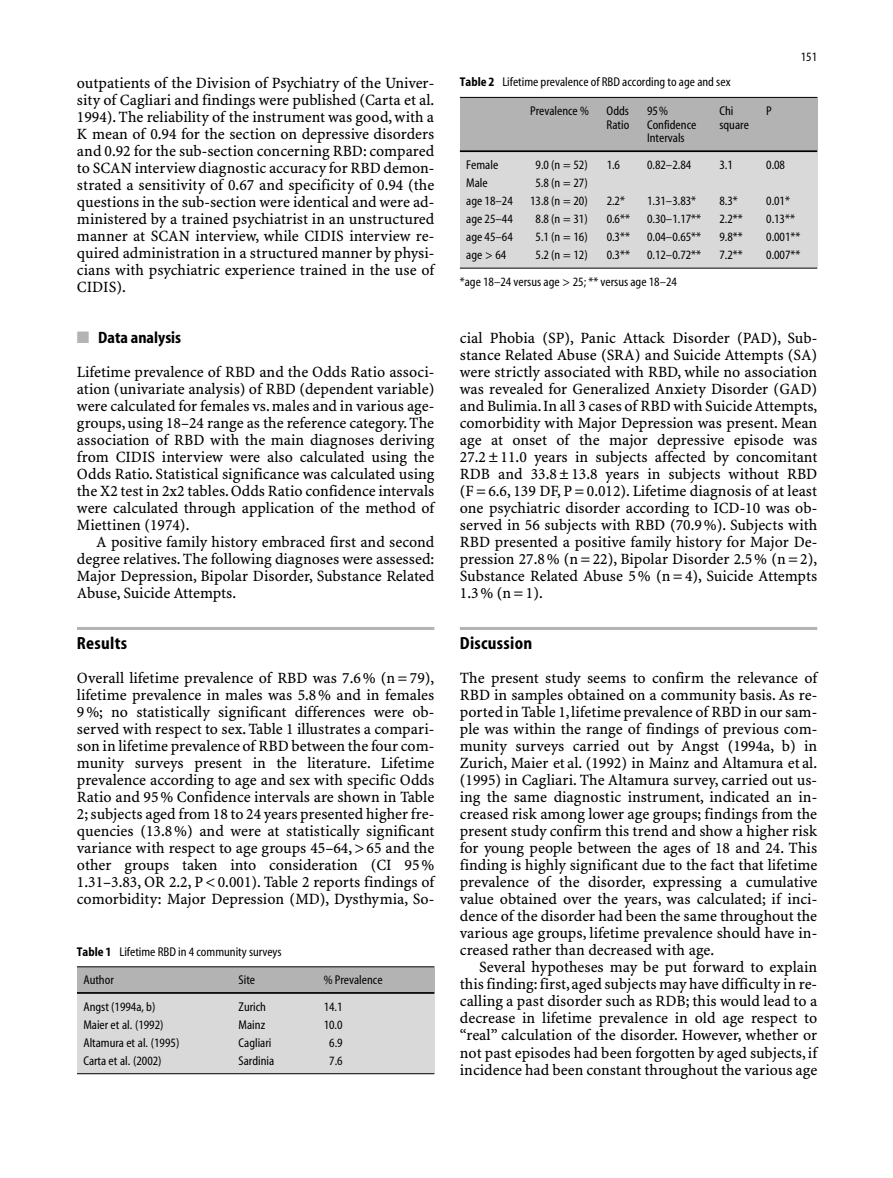
<style>
.page{position:relative;width:893px;height:1178px;background:#fff}
.page>*{position:absolute;margin:0;border:0;box-sizing:border-box;transform-origin:0 0}
.t1{font:17.7px "Myriad CB";letter-spacing:.015em;color:#000}
.t2{font:16.5px "Myriad CB";color:#000}
.t3{font:15.75px/17px "S Minion Plus Tab";color:#000;text-align:justify}
.t4{font:12.75px "Myriad CR";color:#000}
.s1{color:#b3b3b3}
.s2{font-family:"Myriad CB"}
</style>
<div class="page">
<hr style="left:77px;top:627px;width:357px;height:3px;background:#b3b3b3">
<hr style="left:460px;top:627px;width:357px;height:3px;background:#b3b3b3">
<div style="left:77px;top:993px;width:357px;height:80px;background:#d9d9d9"></div>
<div style="left:77px;top:966px;width:357px;height:26px;background:#b3b3b3"></div>
<hr style="left:77px;top:966px;width:357px;height:1px;background:#000">
<hr style="left:77px;top:992px;width:357px;height:1px;background:#000">
<hr style="left:77px;top:1073px;width:357px;height:1px;background:#000">
<div style="left:460px;top:151px;width:357px;height:117px;background:#d9d9d9"></div>
<div style="left:460px;top:97px;width:357px;height:54px;background:#b3b3b3"></div>
<hr style="left:460px;top:97px;width:357px;height:1px;background:#000">
<hr style="left:460px;top:150px;width:357px;height:2px;background:#000">
<hr style="left:460px;top:268px;width:357px;height:1px;background:#000">
<p class="t3" style="left:77px;top:75px;width:359px">outpatients of the Division of Psychiatry of the Univer&shy;sity of Cagliari and findings were published (Carta et al.<br>1994). The reliability of the instrument was good, with a K mean of 0.94 for the section on depressive disorders and 0.92 for the sub-section concerning RBD: compared to SCAN interview diagnostic accuracy for RBD demon&shy;strated a sensitivity of 0.67 and specificity of 0.94 (the questions in the sub-section were identical and were ad&shy;ministered by a trained psychiatrist in an unstructured manner at SCAN interview, while CIDIS interview re&shy;quired administration in a structured manner by physi&shy;cians with psychiatric experience trained in the use of CIDIS).</p>
<p class="t2" style="left:77px;top:331px;width:106px"><span class="s1">■</span> Data analysis</p>
<p class="t3" style="left:77px;top:364px;width:359px">Lifetime prevalence of RBD and the Odds Ratio associ&shy;ation (univariate analysis) of RBD (dependent variable) were calculated for females vs. males and in various age&shy;groups, using 18–24 range as the reference category. The association of RBD with the main diagnoses deriving from CIDIS interview were also calculated using the Odds Ratio. Statistical significance was calculated using the X2 test in 2x2 tables. Odds Ratio confidence intervals were calculated through application of the method of Miettinen (1974).</p>
<p class="t3" style="left:77px;top:535px;width:359px;text-indent:19px">A positive family history embraced first and second degree relatives. The following diagnoses were assessed:<br>Major Depression, Bipolar Disorder, Substance Related Abuse, Suicide Attempts.</p>
<p class="t1" style="left:77px;top:636px;width:52px">Results</p>
<p class="t3" style="left:77px;top:671px;width:359px">Overall lifetime prevalence of RBD was 7.6 % (n = 79), lifetime prevalence in males was 5.8 % and in females 9 %; no statistically significant differences were ob&shy;served with respect to sex. Table 1 illustrates a compari&shy;son in lifetime prevalence of RBD between the four com&shy;munity surveys present in the literature. Lifetime prevalence according to age and sex with specific Odds Ratio and 95 % Confidence intervals are shown in Table 2; subjects aged from 18 to 24 years presented higher fre&shy;quencies (13.8 %) and were at statistically significant variance with respect to age groups 45–64, &gt; 65 and the other groups taken into consideration (CI 95 % 1.31–3.83, OR 2.2, P &lt; 0.001). Table 2 reports findings of comorbidity: Major Depression (MD), Dysthymia, So-</p>
<p class="t4" style="left:77px;top:946px;width:206px"><span class="s2">Table 1</span> Lifetime RBD in 4 community surveys</p>
<p class="t4" style="left:83px;top:975px;width:32px">Author</p>
<p class="t4" style="left:239px;top:975px;width:18px">Site</p>
<p class="t4" style="left:324px;top:975px;width:60px">% Prevalence</p>
<p class="t4" style="left:83px;top:1001px;width:74px">Angst (1994a, b)</p>
<p class="t4" style="left:239px;top:1001px;width:29px">Zurich</p>
<p class="t4" style="left:324px;top:1001px;width:20px">14.1</p>
<p class="t4" style="left:83px;top:1019px;width:82px">Maier et al. (1992)</p>
<p class="t4" style="left:239px;top:1019px;width:28px">Mainz</p>
<p class="t4" style="left:324px;top:1019px;width:20px">10.0</p>
<p class="t4" style="left:83px;top:1038px;width:97px">Altamura et al. (1995)</p>
<p class="t4" style="left:239px;top:1038px;width:34px">Cagliari</p>
<p class="t4" style="left:329px;top:1038px;width:15px">6.9</p>
<p class="t4" style="left:83px;top:1056px;width:80px">Carta et al. (2002)</p>
<p class="t4" style="left:239px;top:1056px;width:37px">Sardinia</p>
<p class="t4" style="left:329px;top:1056px;width:15px">7.6</p>
<p class="t4" style="left:800px;top:52px;width:18px">151</p>
<p class="t4" style="left:460px;top:77px;width:272px"><span class="s2">Table 2</span> Lifetime prevalence of RBD according to age and sex</p>
<p class="t4" style="left:530px;top:106px;width:60px">Prevalence %</p>
<p class="t4" style="left:606px;top:106px;width:24px">Odds</p>
<p class="t4" style="left:647px;top:106px;width:22px">95%</p>
<p class="t4" style="left:719px;top:106px;width:15px">Chi</p>
<p class="t4" style="left:766px;top:106px;width:7px">P</p>
<p class="t4" style="left:606px;top:120px;width:24px">Ratio</p>
<p class="t4" style="left:647px;top:120px;width:51px">Confidence</p>
<p class="t4" style="left:719px;top:120px;width:31px">square</p>
<p class="t4" style="left:647px;top:133px;width:39px">Intervals</p>
<p class="t4" style="left:466px;top:160px;width:33px">Female</p>
<p class="t4" style="left:535px;top:160px;width:54px">9.0 (n = 52)</p>
<p class="t4" style="left:606px;top:160px;width:15px">1.6</p>
<p class="t4" style="left:647px;top:160px;width:46px">0.82–2.84</p>
<p class="t4" style="left:719px;top:160px;width:15px">3.1</p>
<p class="t4" style="left:766px;top:160px;width:20px">0.08</p>
<p class="t4" style="left:466px;top:178px;width:23px">Male</p>
<p class="t4" style="left:535px;top:178px;width:54px">5.8 (n = 27)</p>
<p class="t4" style="left:466px;top:196px;width:48px">age 18–24</p>
<p class="t4" style="left:530px;top:196px;width:59px">13.8 (n = 20)</p>
<p class="t4" style="left:606px;top:196px;width:20px">2.2*</p>
<p class="t4" style="left:647px;top:196px;width:51px">1.31–3.83*</p>
<p class="t4" style="left:719px;top:196px;width:20px">8.3*</p>
<p class="t4" style="left:766px;top:196px;width:25px">0.01*</p>
<p class="t4" style="left:466px;top:214px;width:48px">age 25–44</p>
<p class="t4" style="left:535px;top:214px;width:54px">8.8 (n = 31)</p>
<p class="t4" style="left:606px;top:214px;width:25px">0.6**</p>
<p class="t4" style="left:647px;top:214px;width:56px">0.30–1.17**</p>
<p class="t4" style="left:719px;top:214px;width:25px">2.2**</p>
<p class="t4" style="left:766px;top:214px;width:30px">0.13**</p>
<p class="t4" style="left:466px;top:232px;width:48px">age 45–64</p>
<p class="t4" style="left:535px;top:232px;width:54px">5.1 (n = 16)</p>
<p class="t4" style="left:606px;top:232px;width:25px">0.3**</p>
<p class="t4" style="left:647px;top:232px;width:56px">0.04–0.65**</p>
<p class="t4" style="left:719px;top:232px;width:25px">9.8**</p>
<p class="t4" style="left:766px;top:232px;width:36px">0.001**</p>
<p class="t4" style="left:466px;top:250px;width:42px">age &gt; 64</p>
<p class="t4" style="left:535px;top:250px;width:54px">5.2 (n = 12)</p>
<p class="t4" style="left:606px;top:250px;width:25px">0.3**</p>
<p class="t4" style="left:647px;top:250px;width:56px">0.12–0.72**</p>
<p class="t4" style="left:719px;top:250px;width:25px">7.2**</p>
<p class="t4" style="left:766px;top:250px;width:36px">0.007**</p>
<p class="t4" style="left:460px;top:277px;width:219px">*age 18–24 versus age &gt; 25; ** versus age 18–24</p>
<p class="t3" style="left:460px;top:330px;width:359px">cial Phobia (SP), Panic Attack Disorder (PAD), Sub&shy;stance Related Abuse (SRA) and Suicide Attempts (SA) were strictly associated with RBD, while no association was revealed for Generalized Anxiety Disorder (GAD) and Bulimia.In all 3 cases of RBD with Suicide Attempts, comorbidity with Major Depression was present. Mean age at onset of the major depressive episode was 27.2 ± 11.0 years in subjects affected by concomitant RDB and 33.8 ± 13.8 years in subjects without RBD (F = 6.6, 139 DF, P = 0.012). Lifetime diagnosis of at least one psychiatric disorder according to ICD-10 was ob&shy;served in 56 subjects with RBD (70.9 %). Subjects with RBD presented a positive family history for Major De&shy;pression 27.8 % (n = 22), Bipolar Disorder 2.5 % (n = 2), Substance Related Abuse 5 % (n = 4), Suicide Attempts 1.3 % (n = 1).</p>
<p class="t1" style="left:460px;top:636px;width:74px">Discussion</p>
<p class="t3" style="left:460px;top:671px;width:359px">The present study seems to confirm the relevance of RBD in samples obtained on a community basis. As re&shy;ported in Table 1,lifetime prevalence of RBD in our sam&shy;ple was within the range of findings of previous com&shy;munity surveys carried out by Angst (1994a, b) in Zurich, Maier et al. (1992) in Mainz and Altamura et al. (1995) in Cagliari. The Altamura survey, carried out us&shy;ing the same diagnostic instrument, indicated an in&shy;creased risk among lower age groups; findings from the present study confirm this trend and show a higher risk for young people between the ages of 18 and 24. This finding is highly significant due to the fact that lifetime prevalence of the disorder, expressing a cumulative value obtained over the years, was calculated; if inci&shy;dence of the disorder had been the same throughout the various age groups, lifetime prevalence should have in&shy;creased rather than decreased with age.</p>
<p class="t3" style="left:460px;top:960px;width:359px;text-indent:19px">Several hypotheses may be put forward to explain this finding: first,aged subjects may have difficulty in re&shy;calling a past disorder such as RDB; this would lead to a decrease in lifetime prevalence in old age respect to “real” calculation of the disorder. However, whether or not past episodes had been forgotten by aged subjects, if incidence had been constant throughout the various age</p>
</div>
